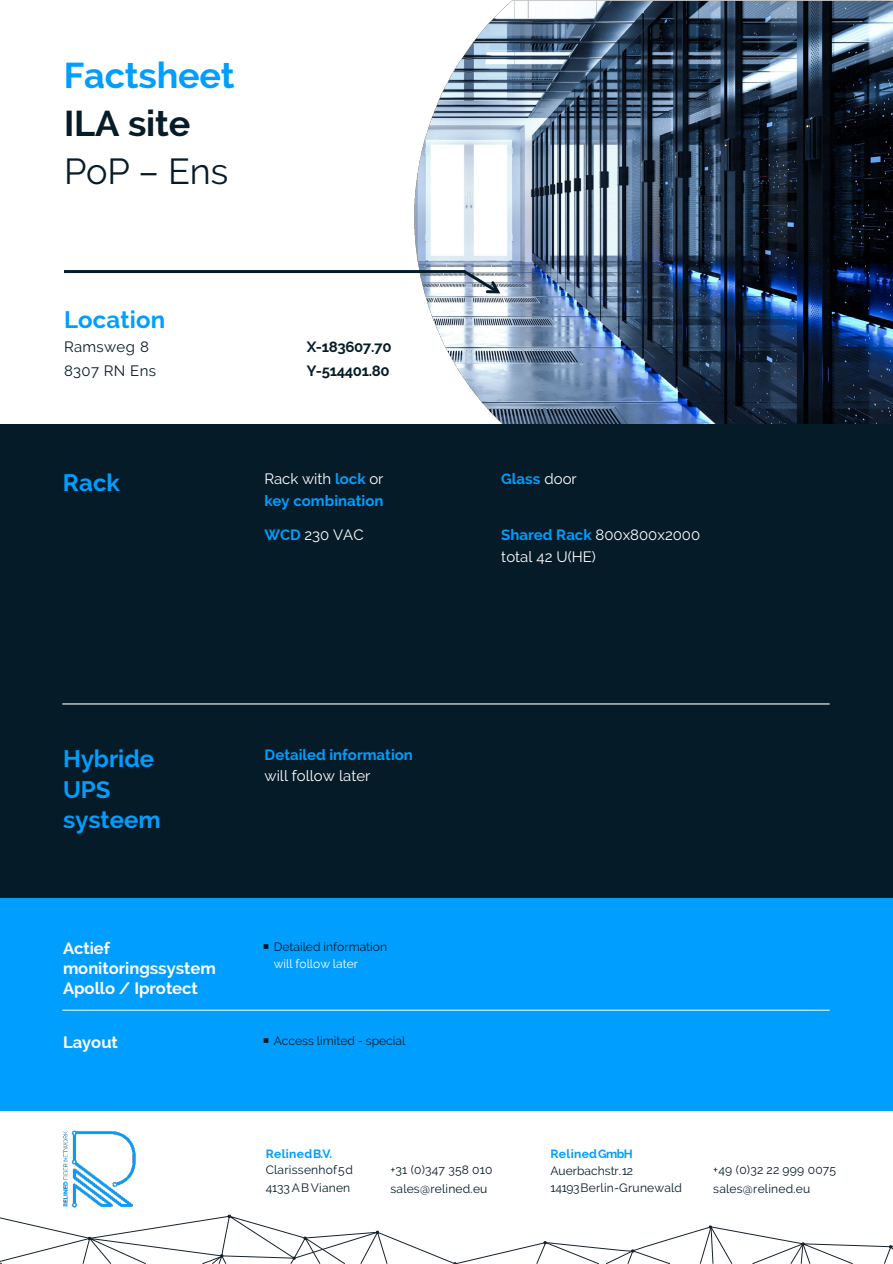
<style>
.page{position:relative;width:893px;height:1264px;background:#fff}
.page>*{position:absolute;margin:0;border:0;box-sizing:border-box;transform-origin:0 0}
.t1{font:700 36px "Raleway";letter-spacing:-.005em;color:#009eff}
.t2{font:700 36px "Raleway";letter-spacing:-.005em;color:#061c28}
.t3{font:36px "Raleway";letter-spacing:-.005em;color:#061c28}
.t4{font:700 24px/30.9px "Raleway";color:#009eff}
.t5{font:700 16.5px/19.8px "Raleway";color:#fff}
.t6{font:15px "Raleway";color:#fff}
.t7{font:700 15px "Raleway";color:#009eff}
.t8{font:700 15px "Raleway";letter-spacing:-.025em;color:#051c28}
.t9{font:15px "Raleway";letter-spacing:.02em;color:#051c28}
.t10{font:12px/18px "Raleway";letter-spacing:.015em;color:#051c28}
.t11{font:12px/17.2px "Raleway";color:#061c28}
.t12{font:700 12px "Raleway";letter-spacing:.025em;color:#009eff}
.t13{font:12px "Raleway";letter-spacing:-.005em;color:#051c28}
.s1{font-weight:700;color:#009eff}
.s2{font-weight:400;color:#fff}
.s3{color:#fff}
</style>
<div class="page">
<svg style="left:0;top:1214px;width:892px;height:49px"></svg>
<img style="left:63px;top:1130px;width:73px;height:78px">
<img style="left:415px;top:0;width:477px;height:424px">
<div style="left:0;top:424px;width:892px;height:475px;background:#051c28"></div>
<div style="left:0;top:897px;width:892px;height:213px;background:#009eff"></div>
<hr style="left:64px;top:270px;width:401px;height:3px;background:#061c28">
<svg style="left:460px;top:267px;width:43px;height:29px"></svg>
<hr style="left:62px;top:703px;width:767px;height:1px;background:#fff">
<hr style="left:62px;top:1009px;width:767px;height:1px;background:#fff">
<p class="t1" style="left:64px;top:54px;width:172px">Factsheet</p>
<p class="t2" style="left:64px;top:103px;width:128px">ILA site</p>
<p class="t3" style="left:64px;top:150px;width:166px">PoP – Ens</p>
<p class="t4" style="left:64px;top:304px;width:103px">Location</p>
<p class="t9" style="left:64px;top:338px;width:86px">Ramsweg 8</p>
<p class="t9" style="left:64px;top:362px;width:93px">8307 RN Ens</p>
<p class="t8" style="left:306px;top:338px;width:86px">X-183607.70</p>
<p class="t8" style="left:306px;top:362px;width:84px">Y-514401.80</p>
<p class="t4" style="left:63px;top:467px;width:58px">Rack</p>
<p class="t6" style="left:264px;top:470px;width:120px">Rack with <span class="s1">lock</span> or</p>
<p class="t7" style="left:264px;top:492px;width:120px">key combination</p>
<p class="t7" style="left:501px;top:470px;width:77px">Glass <span class="s2">door</span></p>
<p class="t6" style="left:264px;top:526px;width:101px"><span class="s1">WCD</span> 230 VAC</p>
<p class="t6" style="left:501px;top:526px;width:200px"><span class="s1">Shared Rack</span> 800x800x2000</p>
<p class="t6" style="left:501px;top:548px;width:96px">total 42 U(HE)</p>
<p class="t4" style="left:63px;top:742px;width:99px">Hybride<br>UPS systeem</p>
<p class="t7" style="left:264px;top:745px;width:150px">Detailed information</p>
<p class="t6" style="left:264px;top:767px;width:107px">will follow later</p>
<p class="t5" style="left:63px;top:938px;width:154px">Actief monitoringssystem<br>Apollo / Iprotect</p>
<p class="t11" style="left:274px;top:938px;width:115px;text-indent:-11px">○ Detailed information <span class="s3">will follow later</span></p>
<p class="t5" style="left:63px;top:1031px;width:56px">Layout</p>
<p class="t11" style="left:263px;top:1031px;width:144px">○ Access limited - special</p>
<p class="t12" style="left:266px;top:1146px;width:68px">RelinedB.V.</p>
<p class="t10" style="left:266px;top:1160px;width:89px">Clarissenhof5d<br>4133 ABVianen</p>
<p class="t12" style="left:550px;top:1146px;width:84px">RelinedGmbH</p>
<p class="t13" style="left:550px;top:1163px;width:84px">Auerbachstr.12</p>
<p class="t10" style="left:550px;top:1178px;width:133px">14193Berlin-Grunewald</p>
<p class="t10" style="left:390px;top:1160px;width:104px">+31 (0)347 358 010 sales@relined.eu</p>
<p class="t10" style="left:713px;top:1160px;width:124px">+49 (0)32 22 999 0075 sales@relined.eu</p>
</div>
